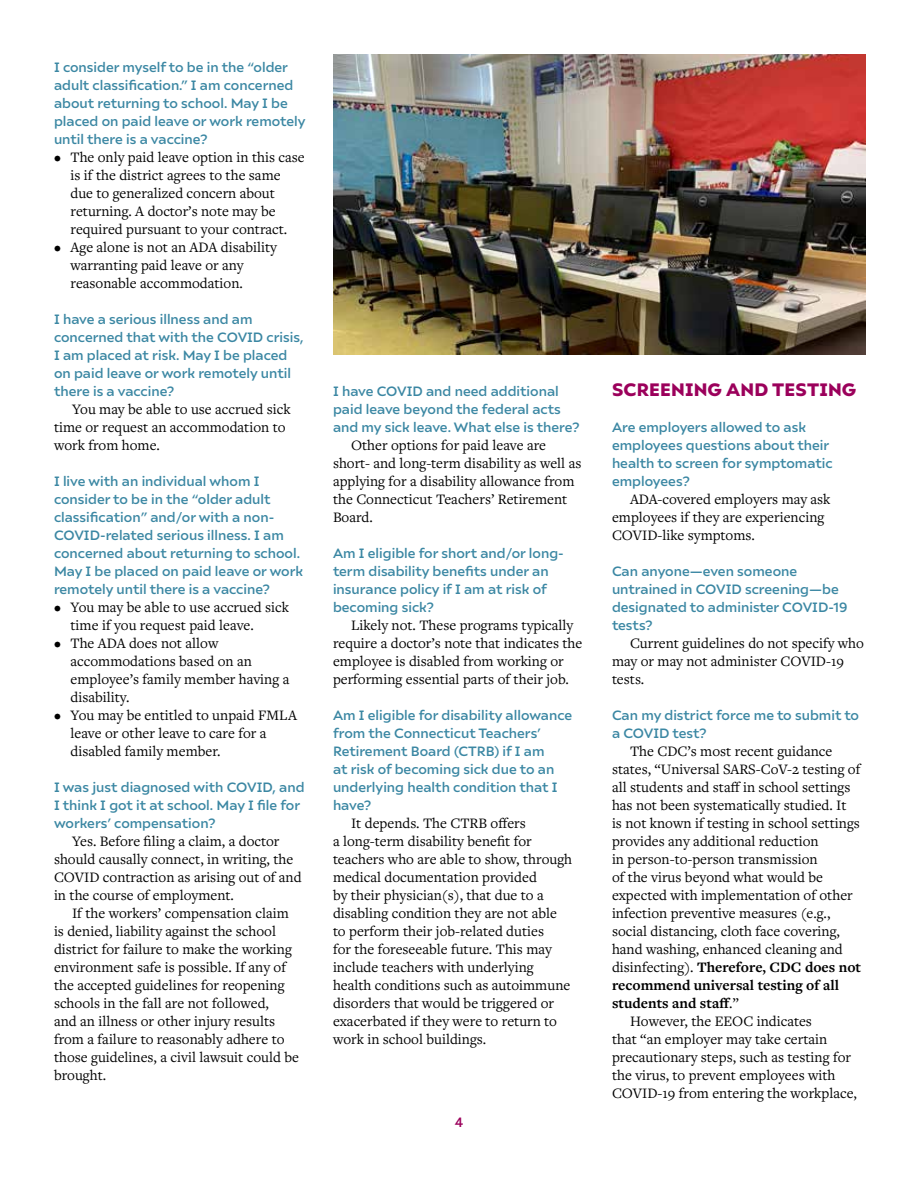
<style>
.page{position:relative;width:918px;height:1188px;background:#fff}
.page>*{position:absolute;margin:0;border:0;box-sizing:border-box;transform-origin:0 0}
.t1{font:900 18px "Ariana Pro";letter-spacing:.01em;color:#9b005b}
.t2{font:15px/18px "Freight Text Pro";color:#000}
.t3{font:700 15px "Freight Text Pro";color:#000}
.t4{font:500 13.5px/18px "Ariana Pro";color:#3b87a3}
.t5{font:500 13.5px "Ariana Pro";color:#9b005b}
.s1{font-weight:400}
</style>
<div class="page">
<img style="left:333px;top:54px;width:532px;height:301px">
<p class="t4" style="left:54px;top:57px;width:253px">I consider myself to be in the “older adult classification.” I am concerned about returning to school. May I be placed on paid leave or work remotely until there is a vaccine?</p>
<p class="t2" style="left:70px;top:148px;width:236px;text-indent:-16px">• The only paid leave option in this case is if the district agrees to the same due to generalized concern about returning. A doctor’s note may be required pursuant to your contract.</p>
<p class="t2" style="left:70px;top:238px;width:208px;text-indent:-16px">• Age alone is not an ADA disability warranting paid leave or any reasonable accommodation.</p>
<p class="t4" style="left:54px;top:309px;width:251px">I have a serious illness and am concerned that with the COVID crisis,<br>I am placed at risk. May I be placed on paid leave or work remotely until there is a vaccine?</p>
<p class="t2" style="left:54px;top:400px;width:238px;text-indent:18px">You may be able to use accrued sick time or request an accommodation to work from home.</p>
<p class="t4" style="left:54px;top:471px;width:251px">I live with an individual whom I consider to be in the “older adult classification” and/or with a non-COVID-related serious illness. I am concerned about returning to school.<br>May I be placed on paid leave or work remotely until there is a vaccine?</p>
<p class="t2" style="left:70px;top:598px;width:220px;text-indent:-16px">• You may be able to use accrued sick time if you request paid leave.</p>
<p class="t2" style="left:70px;top:634px;width:220px;text-indent:-16px">• The ADA does not allow accommodations based on an employee’s family member having a disability.</p>
<p class="t2" style="left:70px;top:706px;width:228px;text-indent:-16px">• You may be entitled to unpaid FMLA leave or other leave to care for a disabled family member.</p>
<p class="t4" style="left:54px;top:777px;width:252px">I was just diagnosed with COVID, and<br>I think I got it at school. May I file for workers’ compensation?</p>
<p class="t2" style="left:54px;top:832px;width:249px;text-indent:18px">Yes. Before filing a claim, a doctor should causally connect, in writing, the COVID contraction as arising out of and in the course of employment.</p>
<p class="t2" style="left:54px;top:904px;width:247px;text-indent:18px">If the workers’ compensation claim is denied, liability against the school district for failure to make the working environment safe is possible. If any of the accepted guidelines for reopening schools in the fall are not followed,<br>and an illness or other injury results from a failure to reasonably adhere to those guidelines, a civil lawsuit could be brought.</p>
<p class="t4" style="left:333px;top:381px;width:248px">I have COVID and need additional paid leave beyond the federal acts and my sick leave. What else is there?</p>
<p class="t2" style="left:333px;top:436px;width:250px;text-indent:18px">Other options for paid leave are short- and long-term disability as well as applying for a disability allowance from the Connecticut Teachers’ Retirement<br>Board.</p>
<p class="t4" style="left:333px;top:543px;width:232px">Am I eligible for short and/or long&shy;term disability benefits under an insurance policy if I am at risk of becoming sick?</p>
<p class="t2" style="left:333px;top:616px;width:251px;text-indent:18px">Likely not. These programs typically require a doctor’s note that indicates the employee is disabled from working or performing essential parts of their job.</p>
<p class="t4" style="left:333px;top:705px;width:241px">Am I eligible for disability allowance from the Connecticut Teachers’<br>Retirement Board (CTRB) if I am<br>at risk of becoming sick due to an underlying health condition that I have?</p>
<p class="t2" style="left:333px;top:814px;width:241px;text-indent:18px">It depends. The CTRB offers<br>a long-term disability benefit for teachers who are able to show, through medical documentation provided<br>by their physician(s), that due to a disabling condition they are not able to perform their job-related duties<br>for the foreseeable future. This may include teachers with underlying health conditions such as autoimmune disorders that would be triggered or exacerbated if they were to return to work in school buildings.</p>
<p class="t5" style="left:455px;top:1113px;width:10px">4</p>
<p class="t1" style="left:612px;top:376px;width:246px">SCREENING AND TESTING</p>
<p class="t4" style="left:612px;top:417px;width:222px">Are employers allowed to ask employees questions about their health to screen for symptomatic employees?</p>
<p class="t2" style="left:612px;top:490px;width:220px;text-indent:18px">ADA-covered employers may ask employees if they are experiencing<br>COVID-like symptoms.</p>
<p class="t4" style="left:612px;top:561px;width:237px">Can anyone—even someone untrained in COVID screening—be designated to administer COVID-19 tests?</p>
<p class="t2" style="left:612px;top:634px;width:253px;text-indent:18px">Current guidelines do not specify who may or may not administer COVID-19 tests.</p>
<p class="t4" style="left:612px;top:705px;width:249px">Can my district force me to submit to a COVID test?</p>
<p class="t2" style="left:630px;top:742px;width:204px">The CDC’s most recent guidance</p>
<p class="t2" style="left:612px;top:760px;width:250px">states, “Universal SARS-CoV-2 testing of</p>
<p class="t2" style="left:612px;top:778px;width:240px">all students and staff in school settings</p>
<p class="t2" style="left:612px;top:796px;width:236px">has not been systematically studied. It</p>
<p class="t2" style="left:612px;top:814px;width:250px">is not known if testing in school settings</p>
<p class="t2" style="left:612px;top:832px;width:208px">provides any additional reduction</p>
<p class="t2" style="left:612px;top:850px;width:207px">in person-to-person transmission</p>
<p class="t2" style="left:612px;top:868px;width:212px">of the virus beyond what would be</p>
<p class="t2" style="left:612px;top:886px;width:242px">expected with implementation of other</p>
<p class="t2" style="left:612px;top:904px;width:220px">infection preventive measures (e.g.,</p>
<p class="t2" style="left:612px;top:922px;width:229px">social distancing, cloth face covering,</p>
<p class="t2" style="left:612px;top:940px;width:232px">hand washing, enhanced cleaning and</p>
<p class="t3" style="left:612px;top:957px;width:251px"><span class="s1">disinfecting).</span> Therefore, CDC does not</p>
<p class="t3" style="left:612px;top:975px;width:229px">recommend universal testing of all</p>
<p class="t3" style="left:612px;top:993px;width:128px">students and staff<span class="s1">.”</span></p>
<p class="t2" style="left:630px;top:1012px;width:183px">However, the EEOC indicates</p>
<p class="t2" style="left:612px;top:1030px;width:217px">that “an employer may take certain</p>
<p class="t2" style="left:612px;top:1048px;width:241px">precautionary steps, such as testing for</p>
<p class="t2" style="left:612px;top:1066px;width:225px">the virus, to prevent employees with</p>
<p class="t2" style="left:612px;top:1084px;width:247px">COVID-19 from entering the workplace,</p>
</div>
